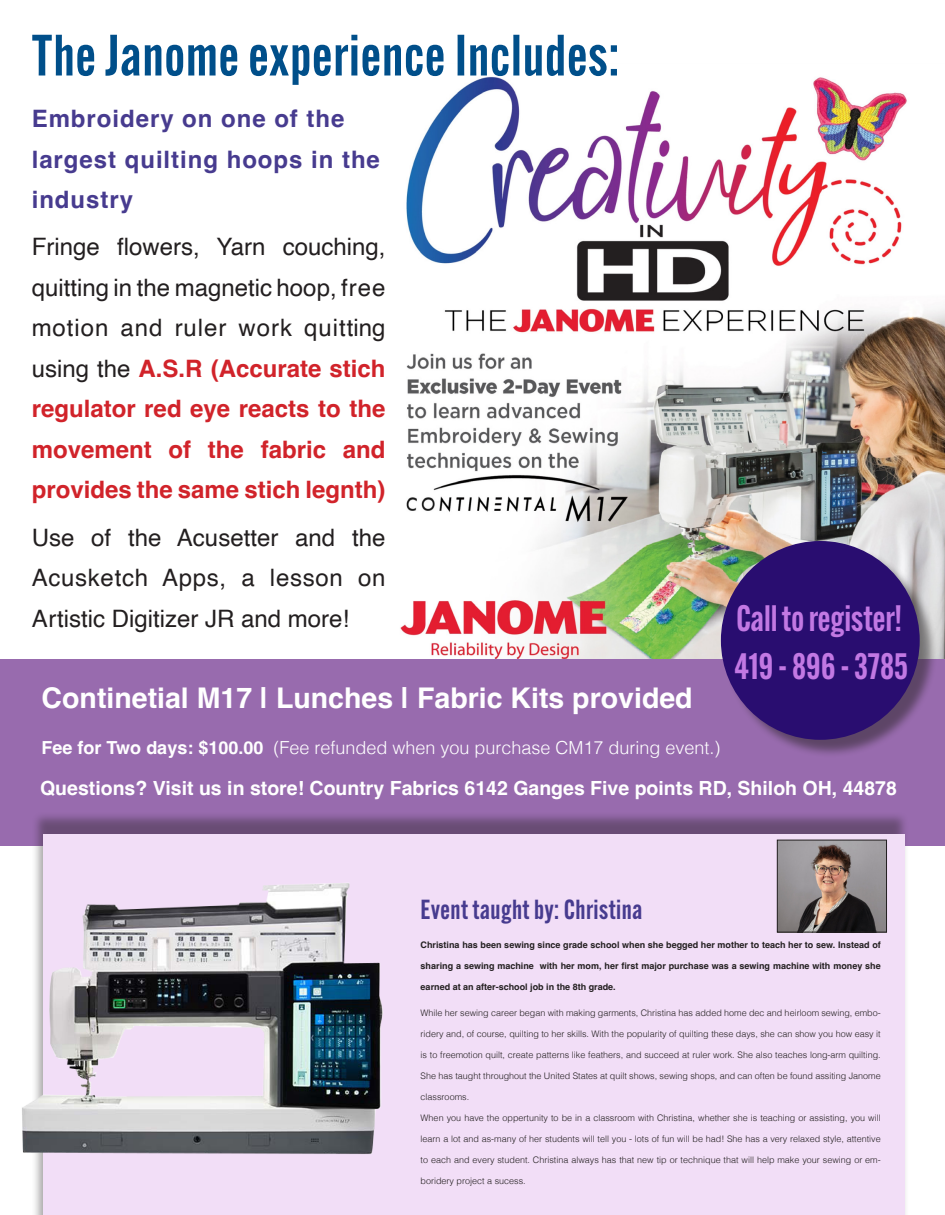
<style>
.page{position:relative;width:945px;height:1215px;background:#fff}
.page>*{position:absolute;margin:0;border:0;box-sizing:border-box;transform-origin:0 0}
.t1{font:600 57px "Alternate Gothic Cond ATF";letter-spacing:.02em;color:#004f8a}
.t2{font:600 36px "Alternate Gothic Cond ATF";color:#c278e3}
.t3{font:700 28.5px "Helvetica";color:#fff}
.t4{font:600 27px "Alternate Gothic Cond ATF";letter-spacing:.02em;color:#473b8f}
.t5{font:700 24px/40.5px "Helvetica";color:#d1232a;text-align:justify}
.t6{font:24px/40.5px "Helvetica";color:#231f20;text-align:justify}
.t7{font:700 24px/40.5px "Helvetica";letter-spacing:.04em;color:#473b8f}
.t8{font:700 19.5px "Helvetica";color:#fff}
.t9{font:300 18px "Helvetica";color:#fff}
.t10{font:300 9px "Helvetica";color:#231f20}
.t11{font:700 9px "Helvetica";color:#231f20}
.s1{font-weight:400;color:#231f20}
.s2{font-weight:700}
</style>
<div class="page">
<img style="left:400px;top:76px;width:545px;height:583px">
<div style="left:0;top:659px;width:945px;height:187px;background:#986bae"></div>
<div style="left:31px;top:812px;width:879px;height:403px;background:#231f20;opacity:.4"></div>
<div style="left:43px;top:834px;width:861px;height:381px;background:#f2def7"></div>
<img style="left:779px;top:842px;width:106px;height:88px">
<div style="left:777px;top:840px;width:110px;height:92px;border:1px solid #231f20"></div>
<div style="left:723px;top:543px;width:215px;height:215px;background:#231f20;opacity:.5"></div>
<div style="left:721px;top:541px;width:199px;height:199px;background:#290d70;border-radius:50%"></div>
<img style="left:22px;top:867px;width:361px;height:307px">
<p class="t1" style="left:32px;top:19px;width:589px">The Janome experience Includes:</p>
<p class="t7" style="left:32px;top:101px;width:350px">Embroidery on one of the largest quilting hoops in the industry</p>
<p class="t5" style="left:32px;top:229px;width:355px"><span class="s1">Fringe flowers, Yarn couching, quitting in the magnetic hoop, free motion and ruler work quitting using the</span> A.S.R (Accurate stich regulator red eye reacts to the movement of the fabric and provides the same stich legnth)</p>
<p class="t6" style="left:32px;top:518px;width:355px">Use of the Acusetter and the Acusketch Apps, a lesson on Artistic Digitizer JR and more!</p>
<p class="t3" style="left:42px;top:680px;width:653px">Continetial M17 | Lunches | Fabric Kits provided</p>
<p class="t9" style="left:42px;top:733px;width:680px"><span class="s2">Fee for Two days: $100.00</span> (Fee refunded when you purchase CM17 during event.)</p>
<p class="t2" style="left:736px;top:595px;width:167px">Call to register!</p>
<p class="t2" style="left:735px;top:643px;width:175px">419 - 896 - 3785</p>
<p class="t8" style="left:40px;top:776px;width:858px">Questions? Visit us in store! Country Fabrics 6142 Ganges Five points RD, Shiloh OH, 44878</p>
<p class="t4" style="left:421px;top:892px;width:223px">Event taught by: Christina</p>
<p class="t11" style="left:421px;top:939px;width:462px">Christina has been sewing since grade school when she begged her mother to teach her to sew. Instead of</p>
<p class="t11" style="left:421px;top:960px;width:462px">sharing a sewing machine with her mom, her first major purchase was a sewing machine with money she</p>
<p class="t11" style="left:421px;top:981px;width:197px">earned at an after-school job in the 8th grade.</p>
<p class="t10" style="left:421px;top:1005px;width:462px">While her sewing career began with making garments, Christina has added home dec and heirloom sewing, embo-</p>
<p class="t10" style="left:421px;top:1026px;width:462px">ridery and, of course, quilting to her skills. With the popularity of quilting these days, she can show you how easy it</p>
<p class="t10" style="left:421px;top:1047px;width:462px">is to freemotion quilt, create patterns like feathers, and succeed at ruler work. She also teaches long-arm quilting.</p>
<p class="t10" style="left:421px;top:1068px;width:462px">She has taught throughout the United States at quilt shows, sewing shops, and can often be found assiting Janome</p>
<p class="t10" style="left:421px;top:1089px;width:50px">classrooms.</p>
<p class="t10" style="left:421px;top:1110px;width:462px">When you have the oppertunity to be in a classroom with Christina, whether she is teaching or assisting, you will</p>
<p class="t10" style="left:421px;top:1131px;width:462px">learn a lot and as-many of her students will tell you - lots of fun will be had! She has a very relaxed style, attentive</p>
<p class="t10" style="left:421px;top:1152px;width:462px">to each and every student. Christina always has that new tip or technique that will help make your sewing or em-</p>
<p class="t10" style="left:421px;top:1173px;width:107px">boridery project a sucess.</p>
</div>
